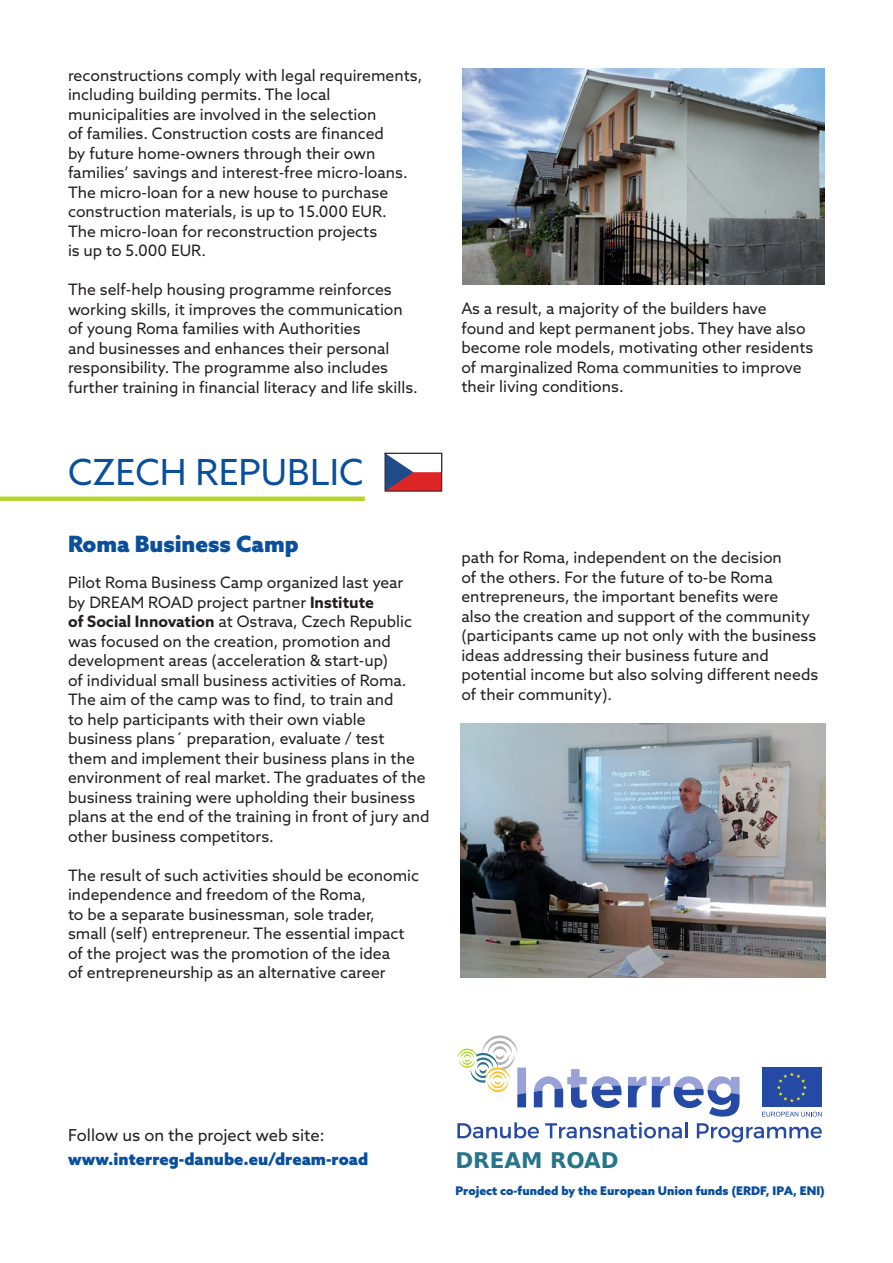
<style>
.page{position:relative;width:893px;height:1263px;background:#fff}
.page>*{position:absolute;margin:0;border:0;box-sizing:border-box;transform-origin:0 0}
.t1{font:36px "Azo Sans";color:#0a4f9c}
.t2{font:900 22.5px "Azo Sans";color:#0a4f9c}
.t3{font:700 21.45px "DejaVu Sans";color:#277588}
.t4{font:900 16.5px "Azo Sans";color:#0a4f9c}
.t5{font:16.5px "Azo Sans";color:#231f20}
.t6{font:15.75px/19.5px "Azo Sans";color:#231f20}
.t7{font:900 12px "Azo Sans";color:#0a4f9c}
.s1{font-weight:700}
</style>
<div class="page">
<div style="left:0;top:496px;width:365px;height:5px;background:#b8d432"></div>
<svg style="left:387px;top:455px;width:53px;height:34px"></svg>
<div style="left:385px;top:453px;width:57px;height:38px;border:1px solid #231f20"></div>
<img style="left:461px;top:724px;width:365px;height:254px">
<svg style="left:458px;top:1035px;width:68px;height:72px"></svg>
<svg style="left:628px;top:1076px;width:18px;height:31px"></svg>
<svg style="left:652px;top:1076px;width:88px;height:40px"></svg>
<svg style="left:534px;top:1069px;width:88px;height:39px"></svg>
<div style="left:762px;top:1067px;width:60px;height:40px;background:#254aa5"></div>
<svg style="left:777px;top:1072px;width:30px;height:30px"></svg>
<svg style="left:762px;top:1112px;width:60px;height:4px"></svg>
<svg style="left:457px;top:1122px;width:82px;height:16px"></svg>
<svg style="left:545px;top:1122px;width:137px;height:16px"></svg>
<hr style="left:685px;top:1122px;width:3px;height:16px;background:#254aa5">
<svg style="left:697px;top:1123px;width:125px;height:19px"></svg>
<img style="left:463px;top:68px;width:362px;height:217px">
<p class="t6" style="left:68px;top:65px;width:356px">reconstructions comply with legal requirements, including building permits. The local municipalities are involved in the selection<br>of families. Construction costs are financed<br>by future home-owners through their own families’ savings and interest-free micro-loans.<br>The micro-loan for a new house to purchase construction materials, is up to 15.000 EUR.<br>The micro-loan for reconstruction projects<br>is up to 5.000 EUR.</p>
<p class="t6" style="left:68px;top:279px;width:351px">The self-help housing programme reinforces working skills, it improves the communication of young Roma families with Authorities<br>and businesses and enhances their personal responsibility. The programme also includes further training in financial literacy and life skills.</p>
<h1 class="t1" style="left:68px;top:448px;width:297px">CZECH REPUBLIC</h1>
<h2 class="t2" style="left:68px;top:528px;width:232px">Roma Business Camp</h2>
<p class="t6" style="left:68px;top:572px;width:363px">Pilot Roma Business Camp organized last year<br>by DREAM ROAD project partner <span class="s1">Institute<br>of Social Innovation</span> at Ostrava, Czech Republic was focused on the creation, promotion and development areas (acceleration &amp; start-up)<br>of individual small business activities of Roma.<br>The aim of the camp was to find, to train and<br>to help participants with their own viable business plans´ preparation, evaluate / test<br>them and implement their business plans in the environment of real market. The graduates of the business training were upholding their business plans at the end of the training in front of jury and other business competitors.</p>
<p class="t6" style="left:68px;top:865px;width:353px">The result of such activities should be economic independence and freedom of the Roma,<br>to be a separate businessman, sole trader,<br>small (self) entrepreneur. The essential impact of the project was the promotion of the idea<br>of entrepreneurship as an alternative career</p>
<p class="t6" style="left:461px;top:299px;width:353px">As a result, a majority of the builders have found and kept permanent jobs. They have also become role models, motivating other residents of marginalized Roma communities to improve their living conditions.</p>
<p class="t6" style="left:461px;top:547px;width:358px">path for Roma, independent on the decision<br>of the others. For the future of to-be Roma entrepreneurs, the important benefits were<br>also the creation and support of the community (participants came up not only with the business ideas addressing their business future and potential income but also solving different needs of their community).</p>
<p class="t5" style="left:68px;top:1124px;width:258px">Follow us on the project web site:</p>
<p class="t4" style="left:68px;top:1148px;width:302px">www.interreg-danube.eu/dream-road</p>
<h3 class="t3" style="left:455px;top:1142px;width:165px">DREAM ROAD</h3>
<p class="t7" style="left:455px;top:1182px;width:371px">Project co-funded by the European Union funds (ERDF, IPA, ENI)</p>
</div>
